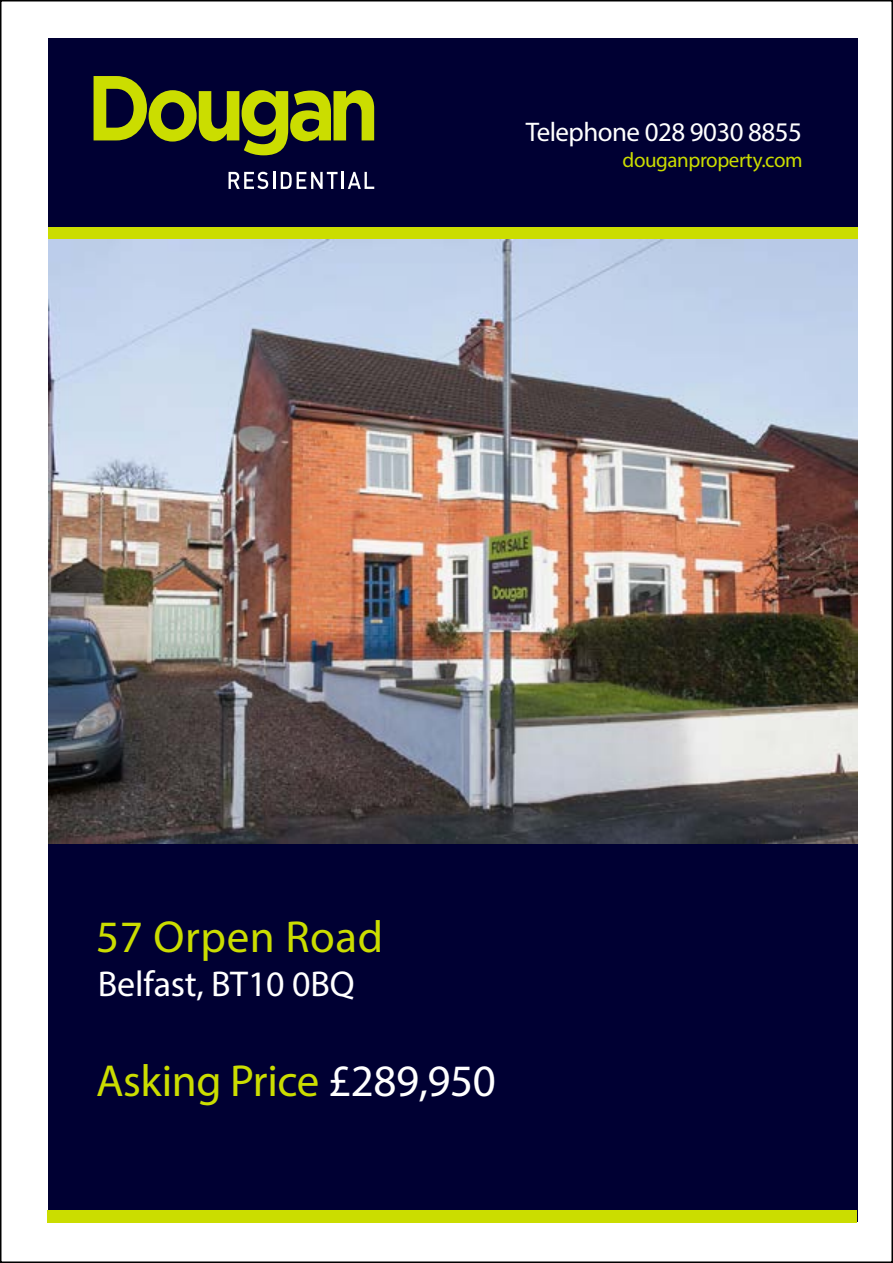
<style>
.page{position:relative;width:893px;height:1263px;background:#fff}
.page>*{position:absolute;margin:0;border:0;box-sizing:border-box;transform-origin:0 0}
.t1{font:45px "Myriad Pro";letter-spacing:-.01em;color:#cbdd00}
.t2{font:45px "Myriad Pro";letter-spacing:.01em;color:#cbdd00}
.t3{font:36px "Myriad Pro";letter-spacing:-.005em;color:#fff}
.t4{font:27px "Myriad Pro";letter-spacing:-.02em;color:#fff}
.t5{font:21px "Myriad Pro";letter-spacing:-.02em;color:#cbdd00}
.s1{color:#fff}
</style>
<div class="page">
<div style="left:48px;top:38px;width:809px;height:189px;background:#003"></div>
<svg style="left:94px;top:76px;width:280px;height:79px"></svg>
<svg style="left:229px;top:172px;width:46px;height:17px"></svg>
<svg style="left:281px;top:172px;width:93px;height:17px"></svg>
<div style="left:48px;top:227px;width:809px;height:12px;background:#cbdd00"></div>
<img style="left:48px;top:239px;width:809px;height:606px">
<div style="left:48px;top:845px;width:809px;height:377px;background:#003"></div>
<div style="left:48px;top:1210px;width:809px;height:12px;background:#cbdd00"></div>
<p class="t4" style="left:526px;top:116px;width:278px">Telephone 028 9030 8855</p>
<p class="t5" style="left:623px;top:147px;width:182px">douganproperty.com</p>
<h1 class="t2" style="left:96px;top:909px;width:288px">57 Orpen Road</h1>
<h2 class="t3" style="left:98px;top:961px;width:258px">Belfast, BT10 0BQ</h2>
<h1 class="t1" style="left:96px;top:1053px;width:401px">Asking Price <span class="s1">£289,950</span></h1>
</div>
